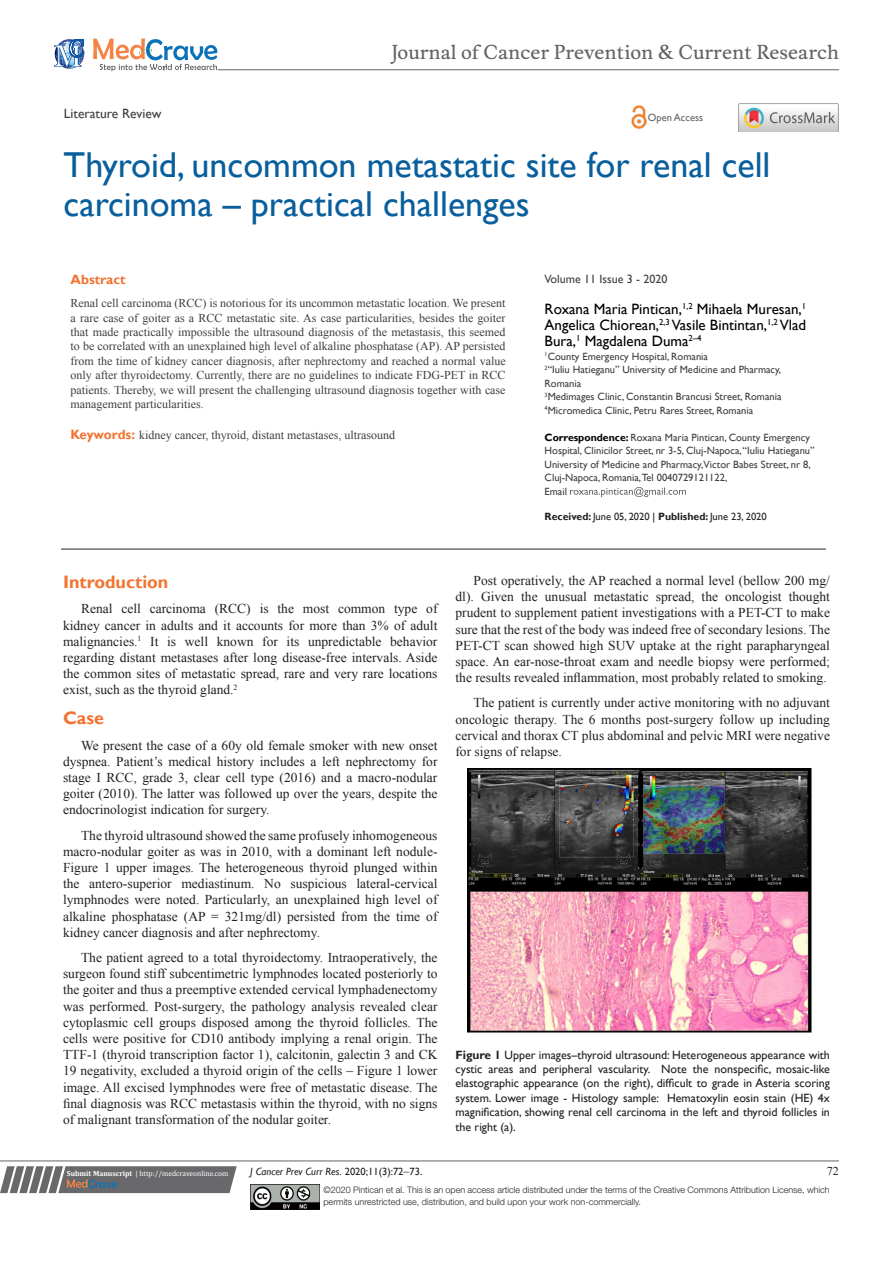
<style>
.page{position:relative;width:893px;height:1263px;background:#fff}
.page>*{position:absolute;margin:0;border:0;box-sizing:border-box;transform-origin:0 0}
.t1{font:36px/39px "Gill Sans";color:#085f9c}
.t2{font:18.6px "Musee";color:#636366}
.List_Paragraph{font:700 18px "Gill Sans";color:#f37331}
.t3{font:15px/16.2px "Gill Sans";color:#000;text-align:justify}
.t4{font:13.5px/16.2px "Times New Roman";color:#231f20;text-align:justify}
.t5{font:13.5px "Gill Sans";color:#3e3e3f}
.t6{font:700 13.5px "Gill Sans";color:#f37331}
.t7{font:12px/14.4px "Times New Roman";color:#3e3e3f;text-align:justify}
.List_Paragraph-2{font:12px/14.4px "Gill Sans";color:#231f20;text-align:justify}
.t8{font:12px "Gill Sans";color:#3e3e3f}
.t9{font:12px "Times New Roman";color:#231f20}
.t10{font:10.5px/13.5px "Gill Sans";color:#3e3e3f}
.t11{font:10.5px "Gill Sans";color:#231f20}
.t12{font:italic 10.5px "Gill Sans";color:#231f20}
.t13{font:10.5px "Gill Sans";color:#636366}
.t14{font:300 9px/12px "Helvetica Neue LT Std";color:#231f20}
.t15{font:7.5px "Cambria";color:#fff}
.s1{font-family:"Gill Sans";font-weight:700;font-size:13.5px;color:#f37331}
.s2{font-weight:700;color:#000}
.s3{font-weight:700}
.s4{color:#000}
.s5{font-style:normal}
.s6{font-family:"Times New Roman";font-style:normal;font-size:12px}
</style>
<div class="page">
<svg style="left:0;top:1166px;width:237px;height:27px;background:#78787a"></svg>
<hr style="left:0;top:1161px;width:839px;height:1px;background:#626465">
<hr style="left:61px;top:549px;width:765px;height:1px;background:#231f20">
<img style="left:250px;top:1185px;width:69px;height:24px">
<svg style="left:570px;top:487px;width:116px;height:10px"></svg>
<svg style="left:54px;top:39px;width:30px;height:30px"></svg>
<svg style="left:93px;top:38px;width:124px;height:33px"></svg>
<hr style="left:218px;top:70px;width:621px;height:1px;background:#626465">
<img style="left:631px;top:105px;width:16px;height:24px">
<img style="left:739px;top:104px;width:99px;height:28px">
<img style="left:467px;top:769px;width:345px;height:263px">
<p class="t5" style="left:64px;top:105px;width:99px">Literature Review</p>
<p class="t2" style="left:391px;top:41px;width:449px">Journal of Cancer Prevention &amp; Current Research</p>
<p class="t13" style="left:648px;top:112px;width:57px">Open Access</p>
<p class="t1" style="left:64px;top:146px;width:708px">Thyroid, uncommon metastatic site for renal cell carcinoma – practical challenges</p>
<p class="t6" style="left:71px;top:271px;width:57px">Abstract</p>
<p class="t7" style="left:71px;top:296px;width:437px">Renal cell carcinoma (RCC) is notorious for its uncommon metastatic location. We present a rare case of goiter as a RCC metastatic site. As case particularities, besides the goiter that made practically impossible the ultrasound diagnosis of the metastasis, this seemed to be correlated with an unexplained high level of alkaline phosphatase (AP). AP persisted from the time of kidney cancer diagnosis, after nephrectomy and reached a normal value only after thyroidectomy. Currently, there are no guidelines to indicate FDG-PET in RCC patients. Thereby, we will present the challenging ultrasound diagnosis together with case management particularities.</p>
<p class="t7" style="left:71px;top:427px;width:326px"><span class="s1">Keywords:</span> kidney cancer, thyroid, distant metastases, ultrasound</p>
<p class="t8" style="left:545px;top:272px;width:124px">Volume 11 Issue 3 - 2020</p>
<p class="t3" style="left:545px;top:301px;width:263px">Roxana Maria Pintican,<sup>1,2</sup> Mihaela Muresan,<sup>1<br></sup>Angelica Chiorean,<sup>2,3</sup> Vasile Bintintan,<sup>1,2</sup> Vlad Bura,<sup>1</sup> Magdalena Duma<sup>2–4</sup></p>
<p class="t10" style="left:545px;top:350px;width:165px"><sup>1</sup>County Emergency Hospital, Romania</p>
<p class="t10" style="left:545px;top:363px;width:238px"><sup>2</sup>“Iuliu Hatieganu” University of Medicine and Pharmacy,<br>Romania</p>
<p class="t10" style="left:545px;top:390px;width:238px"><sup>3</sup>Medimages Clinic, Constantin Brancusi Street, Romania</p>
<p class="t10" style="left:545px;top:404px;width:210px"><sup>4</sup>Micromedica Clinic, Petru Rares Street, Romania</p>
<p class="t10" style="left:545px;top:431px;width:271px"><span class="s2">Correspondence:</span> Roxana Maria Pintican, County Emergency Hospital, Clinicilor Street, nr 3-5, Cluj-Napoca, “Iuliu Hatieganu” University of Medicine and Pharmacy,Victor Babes Street, nr 8, Cluj-Napoca, Romania,Tel 0040729121122,</p>
<p class="t10" style="left:545px;top:485px;width:24px">Email</p>
<p class="t11" style="left:545px;top:510px;width:224px"><span class="s3">Received:</span> June 05, 2020 <span class="s4">|</span> <span class="s3">Published:</span> June 23, 2020</p>
<p class="List_Paragraph" style="left:63px;top:571px;width:107px">Introduction</p>
<p class="t4" style="left:63px;top:600px;width:376px;text-indent:18px">Renal cell carcinoma (RCC) is the most common type of kidney cancer in adults and it accounts for more than 3% of adult malignancies.<sup>1</sup> It is well known for its unpredictable behavior regarding distant metastases after long disease-free intervals. Aside the common sites of metastatic spread, rare and very rare locations exist, such as the thyroid gland.<sup>2</sup></p>
<p class="List_Paragraph" style="left:63px;top:707px;width:43px">Case</p>
<p class="t4" style="left:63px;top:737px;width:376px;text-indent:18px">We present the case of a 60y old female smoker with new onset dyspnea. Patient’s medical history includes a left nephrectomy for stage I RCC, grade 3, clear cell type (2016) and a macro-nodular goiter (2010). The latter was followed up over the years, despite the endocrinologist indication for surgery.</p>
<p class="t4" style="left:63px;top:827px;width:376px;text-indent:18px">The thyroid ultrasound showed the same profusely inhomogeneous macro-nodular goiter as was in 2010, with a dominant left nodule-Figure 1 upper images. The heterogeneous thyroid plunged within the antero-superior mediastinum. No suspicious lateral-cervical lymphnodes were noted. Particularly, an unexplained high level of alkaline phosphatase (AP = 321mg/dl) persisted from the time of kidney cancer diagnosis and after nephrectomy.</p>
<p class="t4" style="left:63px;top:949px;width:376px;text-indent:18px">The patient agreed to a total thyroidectomy. Intraoperatively, the surgeon found stiff subcentimetric lymphnodes located posteriorly to the goiter and thus a preemptive extended cervical lymphadenectomy was performed. Post-surgery, the pathology analysis revealed clear cytoplasmic cell groups disposed among the thyroid follicles. The cells were positive for CD10 antibody implying a renal origin. The TTF-1 (thyroid transcription factor 1), calcitonin, galectin 3 and CK 19 negativity, excluded a thyroid origin of the cells – Figure 1 lower image. All excised lymphnodes were free of metastatic disease. The final diagnosis was RCC metastasis within the thyroid, with no signs of malignant transformation of the nodular goiter.</p>
<p class="t4" style="left:455px;top:572px;width:376px;text-indent:18px">Post operatively, the AP reached a normal level (bellow 200 mg/ dl). Given the unusual metastatic spread, the oncologist thought prudent to supplement patient investigations with a PET-CT to make sure that the rest of the body was indeed free of secondary lesions. The PET-CT scan showed high SUV uptake at the right parapharyngeal space. An ear-nose-throat exam and needle biopsy were performed; the results revealed inflammation, most probably related to smoking.</p>
<p class="t4" style="left:455px;top:695px;width:376px;text-indent:18px">The patient is currently under active monitoring with no adjuvant oncologic therapy. The 6 months post-surgery follow up including cervical and thorax CT plus abdominal and pelvic MRI were negative for signs of relapse.</p>
<p class="List_Paragraph-2" style="left:455px;top:1047px;width:376px"><span class="s3">Figure 1</span> Upper images–thyroid ultrasound: Heterogeneous appearance with cystic areas and peripheral vascularity. Note the nonspecific, mosaic-like elastographic appearance (on the right), difficult to grade in Asteria scoring system. Lower image - Histology sample: Hematoxylin eosin stain (HE) 4x magnification, showing renal cell carcinoma in the left and thyroid follicles in the right (a).</p>
<p class="t15" style="left:67px;top:1169px;width:163px"><span class="s3">Submit Manuscript</span> | http://medcraveonline.com</p>
<p class="t12" style="left:250px;top:1165px;width:174px">J Cancer Prev Curr Res. <span class="s5">2020;11(3):72</span><span class="s6">‒</span><span class="s5">73.</span></p>
<p class="t9" style="left:827px;top:1163px;width:13px">72</p>
<p class="t14" style="left:323px;top:1183px;width:508px">©2020 Pintican et al. This is an open access article distributed under the terms of the Creative Commons Attribution License, which permits unrestricted use, distribution, and build upon your work non-commercially.</p>
</div>
